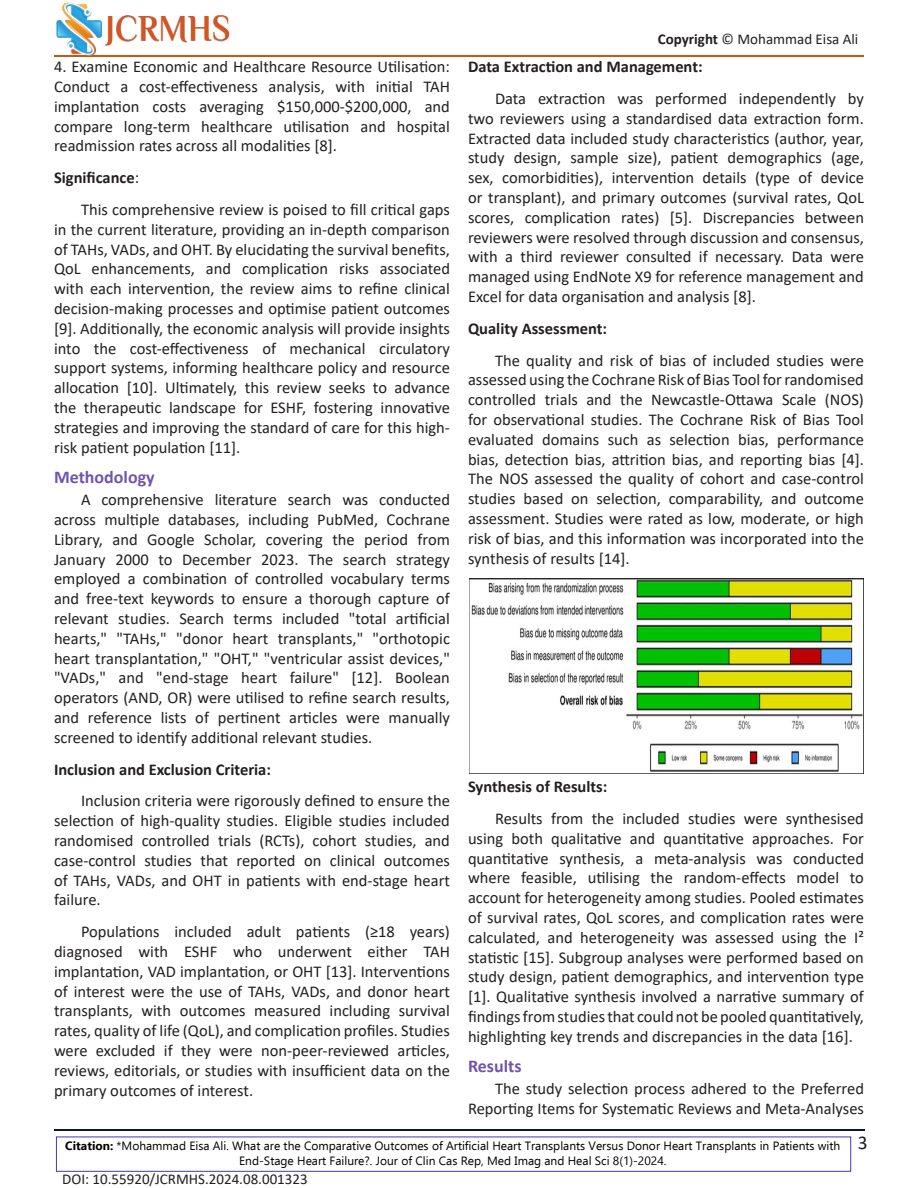
<style>
.page{position:relative;width:918px;height:1188px;background:#fff}
.page>*{position:absolute;margin:0;border:0;box-sizing:border-box;transform-origin:0 0}
.t1{font:19.5px "Calibri";color:#231f20}
.side_heading{font:700 18px "Calibri";color:#7054ae}
.Body_Text_First_Indent{font:16.5px/19.8px "Calibri";color:#231f20;text-align:justify}
.Body_Text_First_Indent-2{font:700 16.5px "Calibri";color:#231f20}
.t2{font:15px "Calibri";color:#231f20}
.t3{font:12px/14.4px "Ebrima";color:#000;text-align:center}
.s1{font-weight:400}
.s2{font-weight:700}
</style>
<div class="page">
<hr style="left:54px;top:55px;width:810px;height:1px;background:#c45911">
<img style="left:54px;top:2px;width:178px;height:55px">
<hr style="left:55px;top:1130px;width:810px;height:1px;background:#071735">
<div style="left:56px;top:1137px;width:795px;height:35px;background:#fff;border:1px solid #4336ba"></div>
<img style="left:469px;top:579px;width:395px;height:195px">
<p class="Body_Text_First_Indent" style="left:54px;top:56px;width:398px">4. Examine Economic and Healthcare Resource Utilisation:<br>Conduct a cost-effectiveness analysis, with initial TAH implantation costs averaging $150,000-$200,000, and compare long-term healthcare utilisation and hospital readmission rates across all modalities [8].</p>
<p class="Body_Text_First_Indent-2" style="left:54px;top:166px;width:87px">Significance<span class="s1">:</span></p>
<p class="Body_Text_First_Indent" style="left:54px;top:199px;width:398px;text-indent:27px">This comprehensive review is poised to fill critical gaps in the current literature, providing an in-depth comparison of TAHs, VADs, and OHT. By elucidating the survival benefits, QoL enhancements, and complication risks associated with each intervention, the review aims to refine clinical decision-making processes and optimise patient outcomes [9]. Additionally, the economic analysis will provide insights into the cost-effectiveness of mechanical circulatory support systems, informing healthcare policy and resource allocation [10]. Ultimately, this review seeks to advance the therapeutic landscape for ESHF, fostering innovative strategies and improving the standard of care for this high&shy;risk patient population [11].</p>
<p class="side_heading" style="left:54px;top:464px;width:102px">Methodology</p>
<p class="Body_Text_First_Indent" style="left:54px;top:489px;width:398px;text-indent:27px">A comprehensive literature search was conducted across multiple databases, including PubMed, Cochrane Library, and Google Scholar, covering the period from January 2000 to December 2023. The search strategy employed a combination of controlled vocabulary terms and free-text keywords to ensure a thorough capture of relevant studies. Search terms included "total artificial hearts," "TAHs," "donor heart transplants," "orthotopic heart transplantation," "OHT," "ventricular assist devices," "VADs," and "end-stage heart failure" [12]. Boolean operators (AND, OR) were utilised to refine search results, and reference lists of pertinent articles were manually screened to identify additional relevant studies.</p>
<p class="Body_Text_First_Indent-2" style="left:54px;top:757px;width:218px">Inclusion and Exclusion Criteria:</p>
<p class="Body_Text_First_Indent" style="left:54px;top:791px;width:398px;text-indent:27px">Inclusion criteria were rigorously defined to ensure the selection of high-quality studies. Eligible studies included randomised controlled trials (RCTs), cohort studies, and case-control studies that reported on clinical outcomes of TAHs, VADs, and OHT in patients with end-stage heart failure.</p>
<p class="Body_Text_First_Indent" style="left:54px;top:921px;width:398px;text-indent:27px">Populations included adult patients (≥18 years) diagnosed with ESHF who underwent either TAH implantation, VAD implantation, or OHT [13]. Interventions of interest were the use of TAHs, VADs, and donor heart transplants, with outcomes measured including survival rates, quality of life (QoL), and complication profiles. Studies were excluded if they were non-peer-reviewed articles, reviews, editorials, or studies with insufficient data on the primary outcomes of interest.</p>
<p class="t2" style="left:658px;top:29px;width:202px"><span class="s2">Copyright</span> © Mohammad Eisa Ali</p>
<p class="Body_Text_First_Indent-2" style="left:468px;top:55px;width:236px">Data Extraction and Management:</p>
<p class="Body_Text_First_Indent" style="left:468px;top:88px;width:398px;text-indent:27px">Data extraction was performed independently by two reviewers using a standardised data extraction form.<br>Extracted data included study characteristics (author, year, study design, sample size), patient demographics (age, sex, comorbidities), intervention details (type of device or transplant), and primary outcomes (survival rates, QoL scores, complication rates) [5]. Discrepancies between reviewers were resolved through discussion and consensus, with a third reviewer consulted if necessary. Data were managed using EndNote X9 for reference management and Excel for data organisation and analysis [8].</p>
<p class="Body_Text_First_Indent-2" style="left:468px;top:317px;width:141px">Quality Assessment:</p>
<p class="Body_Text_First_Indent" style="left:468px;top:350px;width:398px;text-indent:27px">The quality and risk of bias of included studies were assessed using the Cochrane Risk of Bias Tool for randomised controlled trials and the Newcastle-Ottawa Scale (NOS) for observational studies. The Cochrane Risk of Bias Tool evaluated domains such as selection bias, performance bias, detection bias, attrition bias, and reporting bias [4].<br>The NOS assessed the quality of cohort and case-control studies based on selection, comparability, and outcome assessment. Studies were rated as low, moderate, or high risk of bias, and this information was incorporated into the synthesis of results [14].</p>
<p class="Body_Text_First_Indent-2" style="left:468px;top:775px;width:141px">Synthesis of Results:</p>
<p class="Body_Text_First_Indent" style="left:468px;top:808px;width:398px;text-indent:27px">Results from the included studies were synthesised using both qualitative and quantitative approaches. For quantitative synthesis, a meta-analysis was conducted where feasible, utilising the random-effects model to account for heterogeneity among studies. Pooled estimates of survival rates, QoL scores, and complication rates were calculated, and heterogeneity was assessed using the I² statistic [15]. Subgroup analyses were performed based on study design, patient demographics, and intervention type [1]. Qualitative synthesis involved a narrative summary of findings from studies that could not be pooled quantitatively, highlighting key trends and discrepancies in the data [16].</p>
<p class="side_heading" style="left:468px;top:1054px;width:55px">Results</p>
<p class="Body_Text_First_Indent" style="left:468px;top:1079px;width:398px;text-align:right">The study selection process adhered to the Preferred<br>Reporting Items for Systematic Reviews and Meta-Analyses</p>
<p class="t3" style="left:65px;top:1138px;width:777px"><span class="s2">Citation:</span> *Mohammad Eisa Ali. What are the Comparative Outcomes of Artificial Heart Transplants Versus Donor Heart Transplants in Patients with<br>End-Stage Heart Failure?. Jour of Clin Cas Rep, Med Imag and Heal Sci 8(1)-2024.</p>
<p class="t2" style="left:62px;top:1169px;width:247px">DOI: 10.55920/JCRMHS.2024.08.001323</p>
<p class="t1" style="left:858px;top:1129px;width:11px">3</p>
</div>
